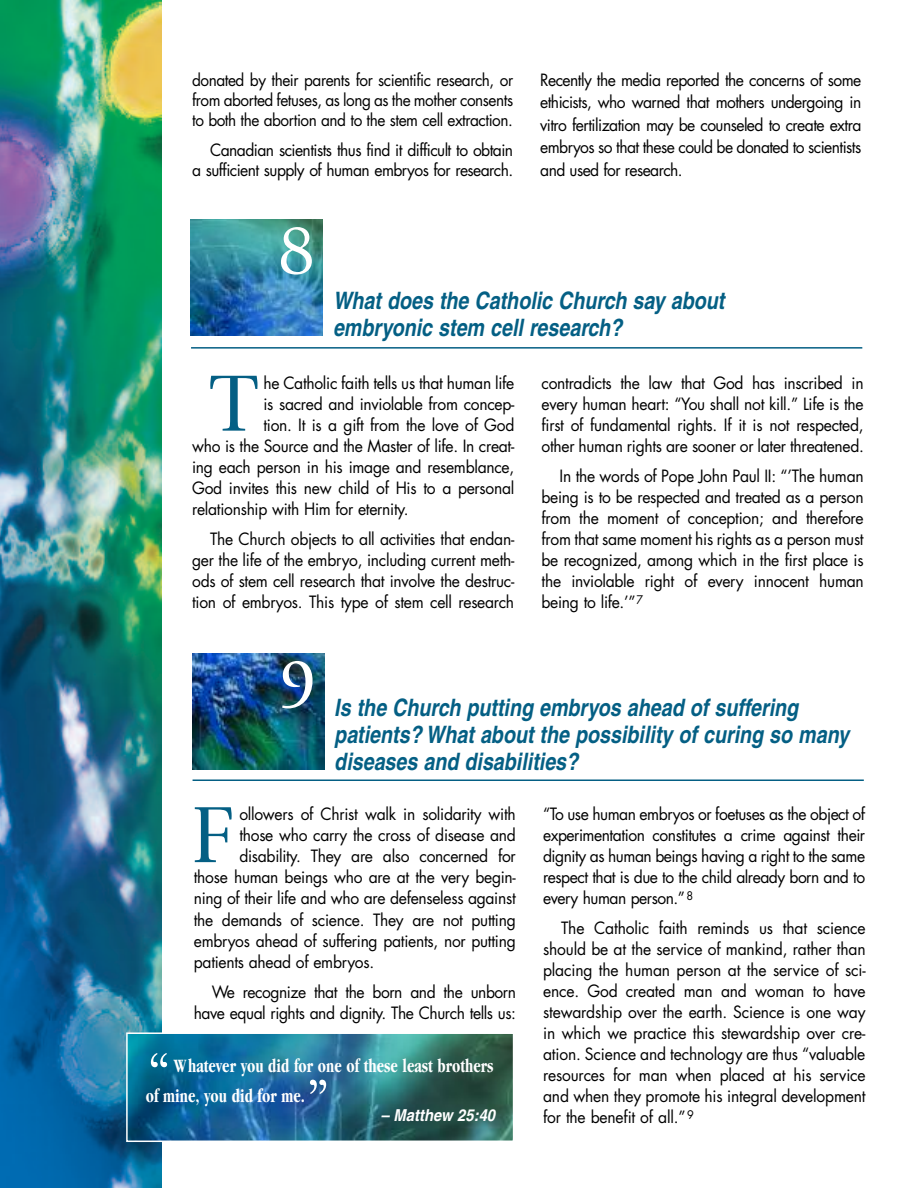
<style>
.page{position:relative;width:918px;height:1188px;background:#fff}
.page>*{position:absolute;margin:0;border:0;box-sizing:border-box;transform-origin:0 0}
.t1{font:83.1px "Giovanni";color:#045f84}
.t2{font:72px "Giovanni";color:#fff}
.t3{font:63px "Garamond";color:#fff}
.t4{font:italic 700 condensed 24px/27px "Helvetica";color:#045f84}
.t5{font:700 condensed 19.5px/30px "Garamond";color:#fff;scale:.9 1}
.t6{font:16.5px/21px "Futura";letter-spacing:-.02em;color:#000;text-align:justify;scale:.95 1}
.t7{font:16.5px/20.2px "Futura";letter-spacing:-.02em;color:#000;text-align:justify;scale:.93 1}
.t8{font:italic 700 16.5px "Helvetica";color:#fff;scale:.9 1}
</style>
<div class="page">
<img style="left:191px;top:219px;width:132px;height:116px">
<hr style="left:191px;top:347px;width:671px;height:2px;background:#045f84">
<img style="left:0;top:0;width:161px;height:1188px">
<hr style="left:193px;top:779px;width:671px;height:2px;background:#045f84">
<img style="left:192px;top:654px;width:133px;height:116px">
<img style="left:129px;top:1035px;width:382px;height:104px">
<div style="left:126px;top:1032px;width:388px;height:110px;border:2px solid #fff"></div>
<p class="t7" style="left:192px;top:71px;width:347px">donated by their parents for scientific research, or from aborted fetuses, as long as the mother consents to both the abortion and to the stem cell extraction.</p>
<p class="t6" style="left:192px;top:141px;width:340px;line-height:20.2px;text-align:right">Canadian scientists thus find it difficult to obtain<br>a sufficient supply of human embryos for research.</p>
<h2 class="t2" style="left:276px;top:222px;width:42px">8</h2>
<p class="t6" style="left:540px;top:70px;width:340px;line-height:22.5px">Recently the media reported the concerns of some ethicists, who warned that mothers undergoing in vitro fertilization may be counseled to create extra embryos so that these could be donated to scientists and used for research.</p>
<h3 class="t4" style="left:333px;top:289px;width:393px">What does the Catholic Church say about embryonic stem cell research?</h3>
<h1 class="t1" style="left:212px;top:371px;width:45px">T</h1>
<p class="t6" style="left:263px;top:374px;width:266px">he Catholic faith tells us that human life</p>
<p class="t6" style="left:263px;top:395px;width:266px">is sacred and inviolable from concep-</p>
<p class="t6" style="left:263px;top:416px;width:266px">tion. It is a gift from the love of God</p>
<p class="t6" style="left:192px;top:437px;width:341px">who is the Source and the Master of life. In creat-</p>
<p class="t6" style="left:192px;top:458px;width:341px">ing each person in his image and resemblance,</p>
<p class="t6" style="left:192px;top:479px;width:341px">God invites this new child of His to a personal</p>
<p class="t6" style="left:192px;top:500px;width:229px">relationship with Him for eternity.</p>
<p class="t6" style="left:192px;top:530px;width:341px;text-indent:18px">The Church objects to all activities that endan&shy;ger the life of the embryo, including current meth&shy;ods of stem cell research that involve the destruc&shy;tion of embryos. This type of stem cell research</p>
<p class="t6" style="left:542px;top:373px;width:341px">contradicts the law that God has inscribed in every human heart: “You shall not kill.” Life is the first of fundamental rights. If it is not respected, other human rights are sooner or later threatened.</p>
<p class="t6" style="left:542px;top:466px;width:341px;text-indent:18px">In the words of Pope John Paul II: “’The human being is to be respected and treated as a person from the moment of conception; and therefore from that same moment his rights as a person must be recognized, among which in the first place is the inviolable right of every innocent human being to life.’”<sup>7</sup></p>
<h2 class="t2" style="left:278px;top:656px;width:42px">9</h2>
<h3 class="t4" style="left:334px;top:696px;width:516px">Is the Church putting embryos ahead of suffering patients? What about the possibility of curing so many diseases and disabilities?</h3>
<h1 class="t1" style="left:191px;top:802px;width:42px">F</h1>
<p class="t6" style="left:239px;top:805px;width:292px">ollowers of Christ walk in solidarity with</p>
<p class="t6" style="left:239px;top:826px;width:293px">those who carry the cross of disease and</p>
<p class="t6" style="left:239px;top:847px;width:293px">disability. They are also concerned for</p>
<p class="t6" style="left:194px;top:868px;width:340px">those human beings who are at the very begin-</p>
<p class="t6" style="left:194px;top:889px;width:340px">ning of their life and who are defenseless against</p>
<p class="t6" style="left:194px;top:910px;width:340px">the demands of science. They are not putting</p>
<p class="t6" style="left:194px;top:932px;width:340px">embryos ahead of suffering patients, nor putting</p>
<p class="t6" style="left:194px;top:953px;width:191px">patients ahead of embryos.</p>
<p class="t6" style="left:194px;top:983px;width:341px;text-align:right">We recognize that the born and the unborn have equal rights and dignity. The Church tells us:</p>
<h3 class="t3" style="left:146px;top:1051px;width:28px">“</h3>
<p class="t5" style="left:146px;top:1052px;width:388px;text-indent:28px">Whatever you did for one of these least brothers of mine, you did for me.</p>
<h3 class="t3" style="left:305px;top:1078px;width:28px">”</h3>
<p class="t8" style="left:381px;top:1108px;width:129px">– Matthew 25:40</p>
<p class="t6" style="left:543px;top:805px;width:341px">“To use human embryos or foetuses as the object of experimentation constitutes a crime against their dignity as human beings having a right to the same respect that is due to the child already born and to every human person.” <sup>8</sup></p>
<p class="t6" style="left:543px;top:919px;width:341px;text-indent:18px">The Catholic faith reminds us that science should be at the service of mankind, rather than placing the human person at the service of sci&shy;ence. God created man and woman to have stewardship over the earth. Science is one way in which we practice this stewardship over cre&shy;ation. Science and technology are thus “valuable resources for man when placed at his service and when they promote his integral development for the benefit of all.”<sup>9</sup></p>
</div>
